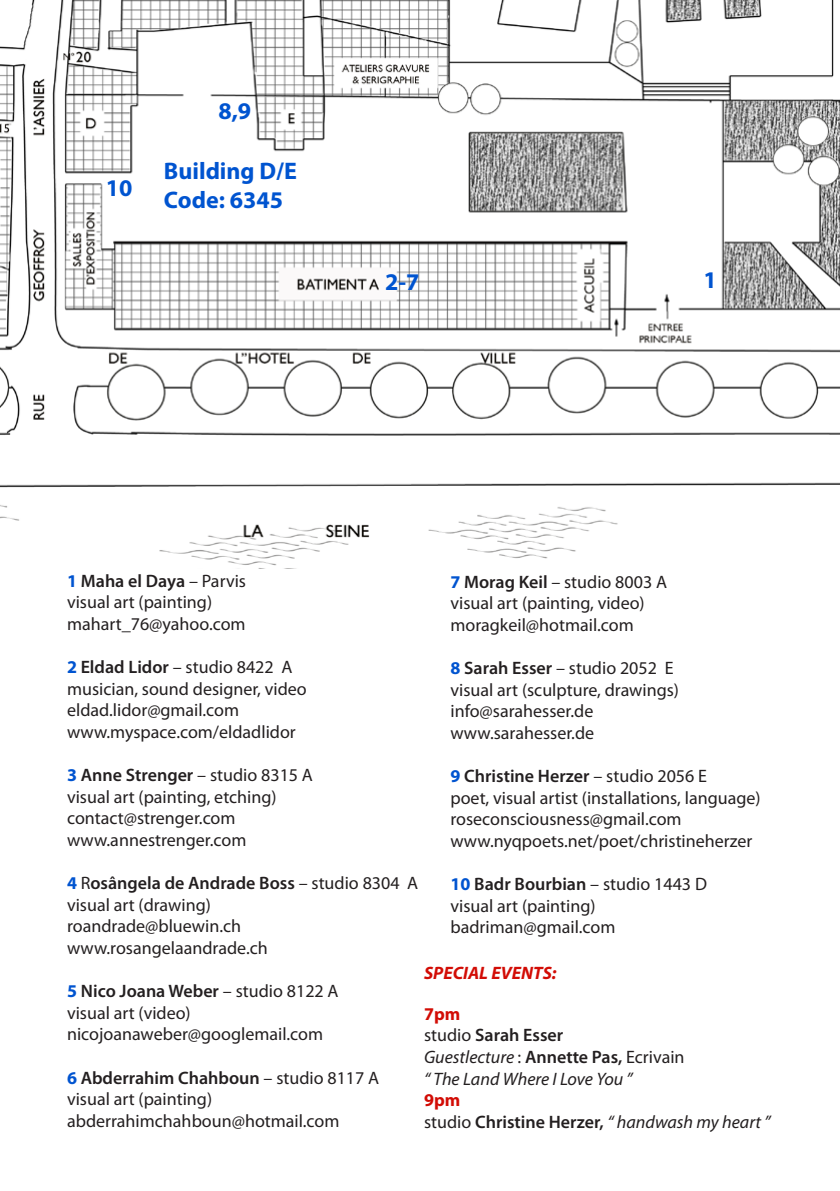
<style>
.page{position:relative;width:840px;height:1191px;background:#fff}
.page>*{position:absolute;margin:0;border:0;box-sizing:border-box;transform-origin:0 0}
.t1{font:700 24px "Myriad Pro";color:#0054d0}
.t2{font:18px "Myriad Pro";color:#231f20}
.t3{font:600 18px "Myriad Pro";color:#231f20}
.t4{font:italic 18px "Myriad Pro";color:#231f20}
.t5{font:italic 700 18px "Myriad Pro";color:#d20c05}
.t6{font:700 18px "Myriad Pro";color:#d20c05}
.s1{font-weight:700;color:#0054d0}
.s2{font-weight:400}
.s3{font-weight:600}
.s4{font-style:normal}
.s5{font-weight:600;font-style:normal}
</style>
<div class="page">
<img style="left:0;top:0;width:839px;height:569px">
<p class="t1" style="left:106px;top:172px;width:28px">10</p>
<p class="t1" style="left:218px;top:96px;width:34px">8,9</p>
<p class="t1" style="left:164px;top:155px;width:134px">Building D/E</p>
<p class="t1" style="left:164px;top:184px;width:121px">Code: 6345</p>
<p class="t1" style="left:385px;top:266px;width:36px">2-7</p>
<p class="t1" style="left:703px;top:264px;width:15px">1</p>
<p class="t3" style="left:67px;top:569px;width:180px"><span class="s1">1</span> Maha el Daya <span class="s2">– Parvis</span></p>
<p class="t2" style="left:67px;top:591px;width:146px">visual art (painting)</p>
<p class="t2" style="left:67px;top:612px;width:180px">mahart_76@yahoo.com</p>
<p class="t2" style="left:67px;top:656px;width:227px"><span class="s1">2</span> <span class="s3">Eldad Lidor</span> – studio 8422 A</p>
<p class="t2" style="left:67px;top:677px;width:241px">musician, sound designer, video</p>
<p class="t2" style="left:67px;top:699px;width:173px">eldad.lidor@gmail.com</p>
<p class="t2" style="left:67px;top:720px;width:230px">www.myspace.com/eldadlidor</p>
<p class="t3" style="left:67px;top:763px;width:247px"><span class="s1">3</span> Anne Strenger <span class="s2">– studio 8315 A</span></p>
<p class="t2" style="left:67px;top:785px;width:211px">visual art (painting, etching)</p>
<p class="t2" style="left:67px;top:807px;width:170px">contact@strenger.com</p>
<p class="t2" style="left:67px;top:828px;width:181px">www.annestrenger.com</p>
<p class="t3" style="left:67px;top:871px;width:352px"><span class="s1">4</span> <span class="s2">R</span>osângela de Andrade Boss <span class="s2">– studio 8304 A</span></p>
<p class="t2" style="left:67px;top:893px;width:145px">visual art (drawing)</p>
<p class="t2" style="left:67px;top:915px;width:175px">roandrade@bluewin.ch</p>
<p class="t2" style="left:67px;top:936px;width:202px">www.rosangelaandrade.ch</p>
<p class="t3" style="left:67px;top:979px;width:273px"><span class="s1">5</span> Nico Joana Weber <span class="s2">– studio 8122 A</span></p>
<p class="t2" style="left:67px;top:1001px;width:125px">visual art (video)</p>
<p class="t2" style="left:67px;top:1023px;width:257px">nicojoanaweber@googlemail.com</p>
<p class="t3" style="left:67px;top:1066px;width:313px"><span class="s1">6</span> Abderrahim Chahboun <span class="s2">– studio 8117 A</span></p>
<p class="t2" style="left:67px;top:1088px;width:146px">visual art (painting)</p>
<p class="t2" style="left:67px;top:1109px;width:274px">abderrahimchahboun@hotmail.com</p>
<p class="t2" style="left:450px;top:570px;width:218px"><span class="s1">7</span> <span class="s3">Morag Keil</span> – studio 8003 A</p>
<p class="t2" style="left:450px;top:592px;width:196px">visual art (painting, video)</p>
<p class="t2" style="left:450px;top:614px;width:184px">moragkeil@hotmail.com</p>
<p class="t2" style="left:450px;top:657px;width:224px"><span class="s1">8</span> <span class="s3">Sarah Esser</span> – studio 2052 E</p>
<p class="t2" style="left:450px;top:678px;width:230px">visual art (sculpture, drawings)</p>
<p class="t2" style="left:450px;top:700px;width:144px">info@sarahesser.de</p>
<p class="t2" style="left:450px;top:722px;width:145px">www.sarahesser.de</p>
<p class="t3" style="left:450px;top:764px;width:258px"><span class="s1">9</span> Christine Herzer <span class="s2">– studio 2056 E</span></p>
<p class="t2" style="left:450px;top:786px;width:311px">poet, visual artist (installations, language)</p>
<p class="t2" style="left:450px;top:808px;width:232px">roseconsciousness@gmail.com</p>
<p class="t2" style="left:450px;top:830px;width:303px">www.nyqpoets.net/poet/christineherzer</p>
<p class="t3" style="left:450px;top:872px;width:258px"><span class="s1">10</span> Badr Bourbian <span class="s2">– studio 1443 D</span></p>
<p class="t2" style="left:450px;top:894px;width:146px">visual art (painting)</p>
<p class="t2" style="left:450px;top:916px;width:166px">badriman@gmail.com</p>
<p class="t5" style="left:424px;top:961px;width:134px">SPECIAL EVENTS:</p>
<p class="t6" style="left:424px;top:1002px;width:38px">7pm</p>
<p class="t3" style="left:424px;top:1024px;width:141px"><span class="s2">studio</span> Sarah Esser</p>
<p class="t4" style="left:424px;top:1046px;width:262px">Guestlecture <span class="s4">:</span> <span class="s5">Annette Pas,</span> <span class="s4">Ecrivain</span></p>
<p class="t4" style="left:424px;top:1067px;width:210px">“ The Land Where I Love You ”</p>
<p class="t6" style="left:424px;top:1088px;width:38px">9pm</p>
<p class="t4" style="left:424px;top:1110px;width:348px"><span class="s4">studio</span> <span class="s5">Christine Herzer,</span> “ handwash my heart ”</p>
</div>
